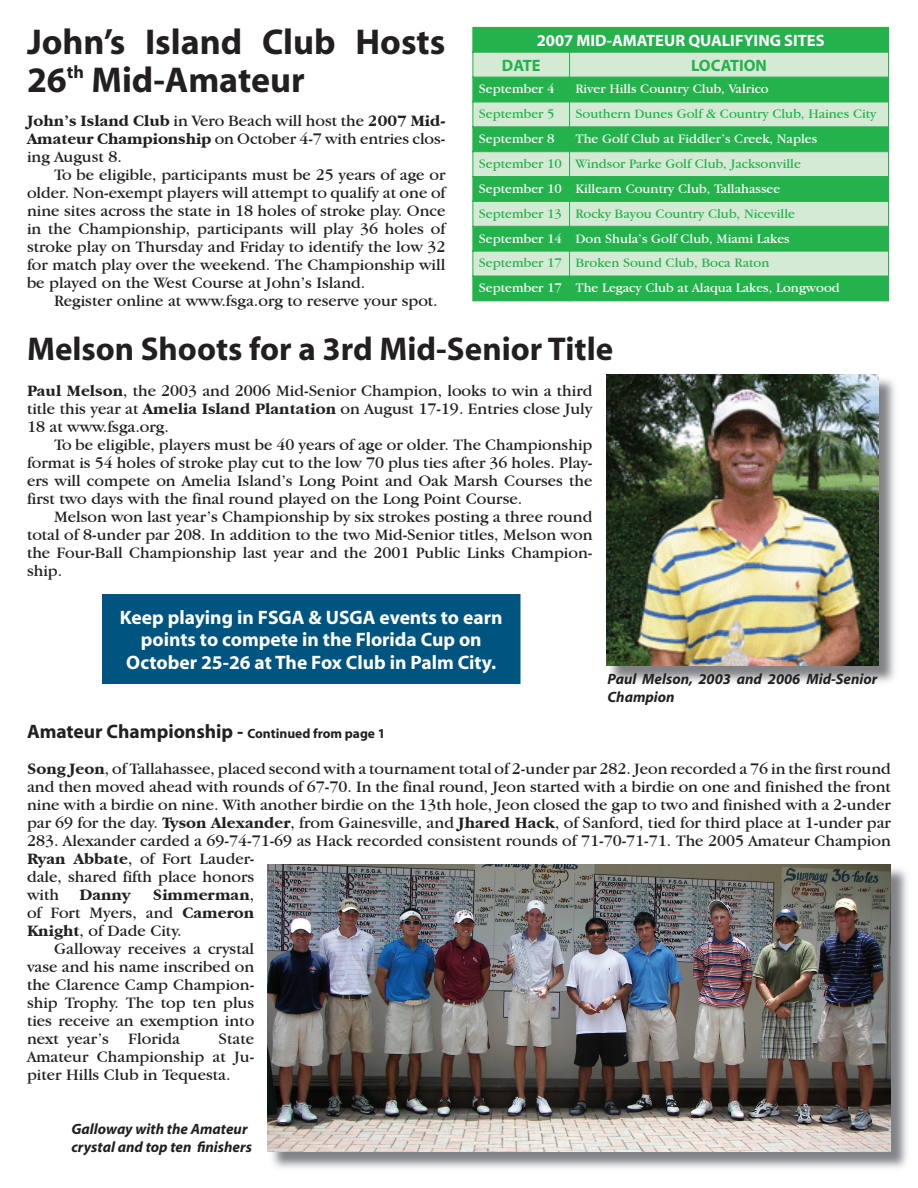
<style>
.page{position:relative;width:918px;height:1188px;background:#fff}
.page>*{position:absolute;margin:0;border:0;box-sizing:border-box;transform-origin:0 0}
.t1{font:700 36px/37.5px "Myriad";color:#231f20}
.t2{font:700 33px "Myriad";color:#231f20}
.t3{font:700 19.5px/22.5px "Myriad";color:#fff;text-align:center}
.t4{font:700 19.5px "Myriad";color:#231f20}
.t5{font:16.5px/18px "Garamond IT Cby BT";color:#231f20;text-align:justify}
.t6{font:700 16.5px "Myriad";color:#fff}
.t7{font:700 16.5px "Myriad";color:#23b24b}
.t8{font:italic 700 15px/18px "Myriad";color:#231f20}
.t9{font:13.5px "Garamond IT Cby BT";color:#fff}
.t10{font:13.5px "Garamond IT Cby BT";color:#23b24b}
.s1{font-weight:700}
.s2{font-size:13.5px}
</style>
<div class="page">
<div style="left:103px;top:595px;width:417px;height:88px;background:#005480"></div>
<div style="left:102px;top:594px;width:418px;height:90px;border:2px solid #005480"></div>
<div style="left:473px;top:28px;width:415px;height:272px;background:#23b24b"></div>
<svg style="left:473px;top:53px;width:415px;height:223px;background:#84d095"></svg>
<hr style="left:472px;top:27px;width:98px;height:1px;background:#23b24b">
<hr style="left:570px;top:27px;width:319px;height:1px;background:#23b24b">
<hr style="left:472px;top:52px;width:97px;height:1px;background:#23b24b">
<hr style="left:570px;top:52px;width:319px;height:1px;background:#23b24b">
<hr style="left:472px;top:77px;width:98px;height:1px;background:#23b24b">
<hr style="left:570px;top:77px;width:319px;height:1px;background:#23b24b">
<hr style="left:472px;top:102px;width:98px;height:1px;background:#23b24b">
<hr style="left:570px;top:102px;width:319px;height:1px;background:#23b24b">
<hr style="left:472px;top:126px;width:98px;height:1px;background:#23b24b">
<hr style="left:570px;top:126px;width:319px;height:1px;background:#23b24b">
<hr style="left:472px;top:151px;width:98px;height:1px;background:#23b24b">
<hr style="left:570px;top:151px;width:319px;height:1px;background:#23b24b">
<hr style="left:472px;top:176px;width:98px;height:1px;background:#23b24b">
<hr style="left:570px;top:176px;width:319px;height:1px;background:#23b24b">
<hr style="left:472px;top:201px;width:98px;height:1px;background:#23b24b">
<hr style="left:570px;top:201px;width:319px;height:1px;background:#23b24b">
<hr style="left:472px;top:226px;width:98px;height:1px;background:#23b24b">
<hr style="left:570px;top:226px;width:319px;height:1px;background:#23b24b">
<hr style="left:472px;top:251px;width:98px;height:1px;background:#23b24b">
<hr style="left:570px;top:251px;width:319px;height:1px;background:#23b24b">
<hr style="left:472px;top:276px;width:98px;height:1px;background:#23b24b">
<svg style="left:472px;top:28px;width:1px;height:272px"></svg>
<hr style="left:570px;top:276px;width:319px;height:1px;background:#23b24b">
<svg style="left:569px;top:52px;width:1px;height:249px"></svg>
<svg style="left:888px;top:28px;width:1px;height:272px"></svg>
<hr style="left:472px;top:300px;width:97px;height:1px;background:#23b24b">
<hr style="left:570px;top:300px;width:319px;height:1px;background:#23b24b">
<img style="left:610px;top:379px;width:285px;height:303px">
<img style="left:606px;top:374px;width:273px;height:292px">
<img style="left:272px;top:868px;width:635px;height:300px">
<img style="left:268px;top:864px;width:623px;height:288px">
<h1 class="t1" style="left:27px;top:24px;width:420px">John’s Island Club Hosts<br>26<sup>th</sup> Mid-Amateur</h1>
<p class="t5" style="left:27px;top:111px;width:420px"><span class="s1">John’s Island Club</span> in Vero Beach will host the <span class="s1">2007 Mid-Amateur Championship</span> on October 4-7 with entries clos&shy;ing August 8.</p>
<p class="t5" style="left:27px;top:165px;width:420px;text-indent:27px">To be eligible, participants must be 25 years of age or older. Non-exempt players will attempt to qualify at one of nine sites across the state in 18 holes of stroke play. Once in the Championship, participants will play 36 holes of stroke play on Thursday and Friday to identify the low 32 for match play over the weekend. The Championship will be played on the West Course at John’s Island.</p>
<p class="t5" style="left:54px;top:291px;width:385px">Register online at www.fsga.org to reserve your spot.</p>
<p class="t6" style="left:537px;top:32px;width:290px">2007 MID-AMATEUR QUALIFYING SITES</p>
<p class="t7" style="left:502px;top:57px;width:40px">DATE</p>
<p class="t7" style="left:691px;top:57px;width:77px">LOCATION</p>
<p class="t9" style="left:479px;top:81px;width:77px">September 4</p>
<p class="t9" style="left:576px;top:81px;width:195px">River Hills Country Club, Valrico</p>
<p class="t10" style="left:479px;top:106px;width:77px">September 5</p>
<p class="t10" style="left:576px;top:106px;width:302px">Southern Dunes Golf &amp; Country Club, Haines City</p>
<p class="t9" style="left:479px;top:131px;width:77px">September 8</p>
<p class="t9" style="left:576px;top:131px;width:243px">The Golf Club at Fiddler’s Creek, Naples</p>
<p class="t10" style="left:479px;top:156px;width:324px">September 10 Windsor Parke Golf Club, Jacksonville</p>
<p class="t9" style="left:479px;top:180px;width:303px">September 10 Killearn Country Club, Tallahassee</p>
<p class="t10" style="left:479px;top:205px;width:318px">September 13 Rocky Bayou Country Club, Niceville</p>
<p class="t9" style="left:479px;top:230px;width:312px">September 14 Don Shula’s Golf Club, Miami Lakes</p>
<p class="t10" style="left:479px;top:255px;width:292px">September 17 Broken Sound Club, Boca Raton</p>
<p class="t9" style="left:479px;top:280px;width:362px">September 17 The Legacy Club at Alaqua Lakes, Longwood</p>
<h2 class="t2" style="left:27px;top:332px;width:588px">Melson Shoots for a 3rd Mid-Senior Title</h2>
<p class="t5" style="left:27px;top:381px;width:567px"><span class="s1">Paul Melson</span>, the 2003 and 2006 Mid-Senior Champion, looks to win a third title this year at <span class="s1">Amelia Island Plantation</span> on August 17-19. Entries close July 18 at www.fsga.org.</p>
<p class="t5" style="left:27px;top:435px;width:567px;text-indent:27px">To be eligible, players must be 40 years of age or older. The Championship format is 54 holes of stroke play cut to the low 70 plus ties after 36 holes. Play&shy;ers will compete on Amelia Island’s Long Point and Oak Marsh Courses the first two days with the final round played on the Long Point Course.</p>
<p class="t5" style="left:27px;top:507px;width:567px;text-indent:27px">Melson won last year’s Championship by six strokes posting a three round total of 8-under par 208. In addition to the two Mid-Senior titles, Melson won the Four-Ball Championship last year and the 2001 Public Links Champion&shy;ship.</p>
<p class="t3" style="left:120px;top:607px;width:384px">Keep playing in FSGA &amp; USGA events to earn points to compete in the Florida Cup on<br>October 25-26 at The Fox Club in Palm City.</p>
<p class="t8" style="left:608px;top:670px;width:272px">Paul Melson, 2003 and 2006 Mid-Senior<br>Champion</p>
<p class="t4" style="left:27px;top:721px;width:360px">Amateur Championship - <span class="s2">Continued from page 1</span></p>
<p class="t5" style="left:27px;top:759px;width:865px;text-align:left"><span class="s1">Song Jeon</span>, of Tallahassee, placed second with a tournament total of 2-under par 282. Jeon recorded a 76 in the first round and then moved ahead with rounds of 67-70. In the final round, Jeon started with a birdie on one and finished the front nine with a birdie on nine. With another birdie on the 13th hole, Jeon closed the gap to two and finished with a 2-under par 69 for the day. <span class="s1">Tyson Alexander</span>, from Gainesville, and <span class="s1">Jhared Hack</span>, of Sanford, tied for third place at 1-under par 283. Alexander carded a 69-74-71-69 as Hack recorded consistent rounds of 71-70-71-71. The 2005 Amateur Champion <span class="s1">Ryan Abbate</span>, of Fort Lauder-<br>dale, shared fifth place honors<br>with <span class="s1">Danny</span></p>
<p class="t5" style="left:27px;top:885px;width:229px;text-indent:126px"><span class="s1">Simmerman</span>, of Fort Myers, and <span class="s1">Cameron Knight</span>, of Dade City.</p>
<p class="t5" style="left:27px;top:939px;width:229px;text-indent:27px">Galloway receives a crystal vase and his name inscribed on the Clarence Camp Champion&shy;ship Trophy. The top ten plus ties receive an exemption into next year’s Florida</p>
<p class="t5" style="left:27px;top:1029px;width:229px;text-indent:192px">State Amateur Championship at Ju&shy;piter Hills Club in Tequesta.</p>
<p class="t8" style="left:72px;top:1120px;width:182px">Galloway with the Amateur crystal and top ten finishers</p>
</div>
